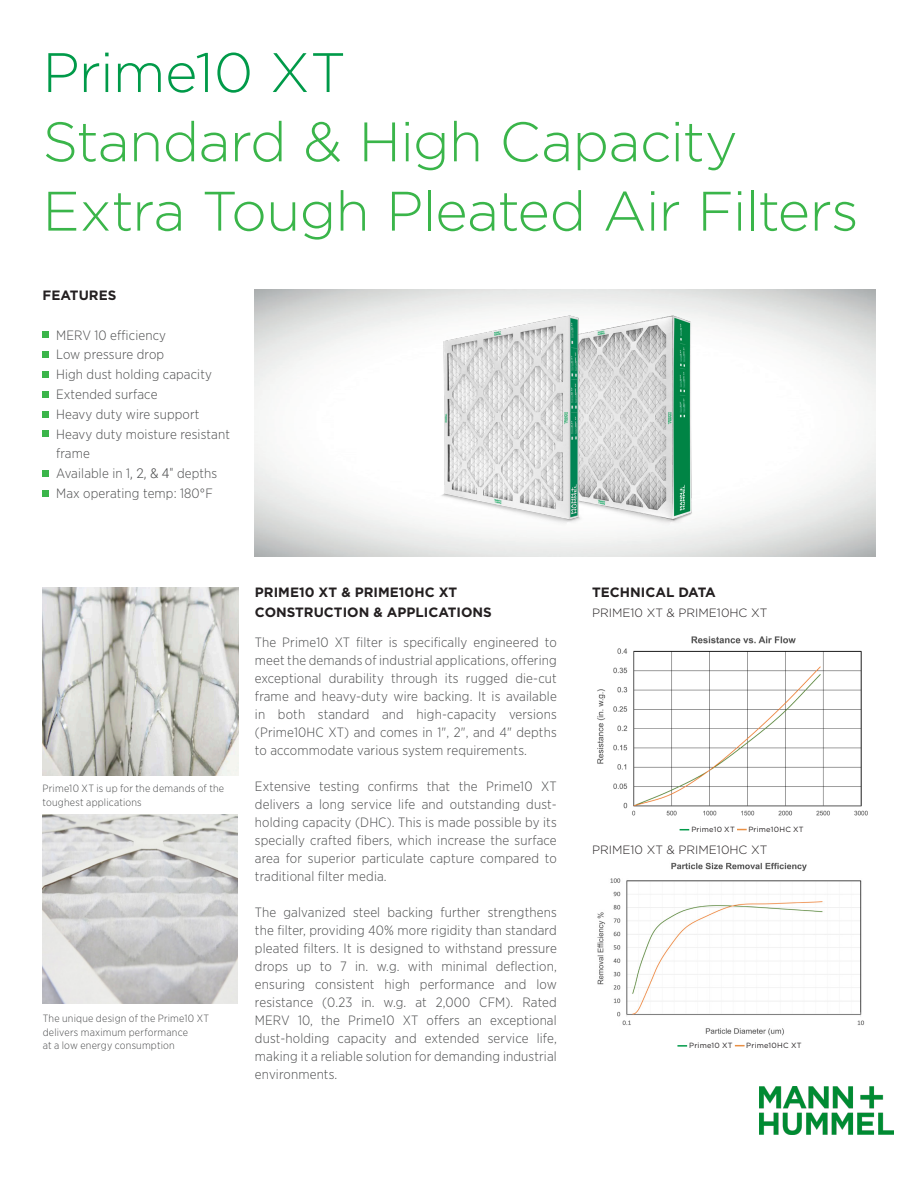
<style>
.page{position:relative;width:918px;height:1188px;background:#fff}
.page>*{position:absolute;margin:0;border:0;box-sizing:border-box;transform-origin:0 0}
.t1{font:300 55.5px/69.3px "Gotham";letter-spacing:-.015em;color:#3ab54a}
.t2{font:300 55.5px "Gotham";letter-spacing:-.015em;color:#009a49}
.t3{font:300 13.5px/18px "Gotham Narrow";letter-spacing:.01em;color:#4b4c4d;text-align:justify}
.t4{font:700 13.5px/19.8px "Gotham";color:#231f20}
.t5{font:300 12px "Gotham";color:#231f20}
.t6{font:300 10.5px/13.5px "Gotham Narrow";letter-spacing:.02em;color:#4b4c4d}
.t7{font:7.5px "Gotham";letter-spacing:.03em;color:#231f20}
.s1{font-family:"Roboto"}
</style>
<div class="page">
<img style="left:759px;top:1086px;width:134px;height:49px">
<svg style="left:43px;top:332px;width:6px;height:6px"></svg>
<svg style="left:43px;top:352px;width:6px;height:6px"></svg>
<div style="left:43px;top:371px;width:6px;height:7px;background:#3ab54a"></div>
<svg style="left:43px;top:391px;width:6px;height:6px"></svg>
<svg style="left:43px;top:411px;width:6px;height:6px"></svg>
<svg style="left:43px;top:431px;width:6px;height:6px"></svg>
<div style="left:43px;top:470px;width:6px;height:7px;background:#3ab54a"></div>
<svg style="left:43px;top:490px;width:6px;height:6px"></svg>
<img style="left:590px;top:291px;width:103px;height:260px">
<img style="left:437px;top:291px;width:153px;height:260px">
<img style="left:597px;top:636px;width:271px;height:180px">
<img style="left:597px;top:862px;width:268px;height:174px">
<svg style="left:677px;top:1045px;width:10px;height:2px"></svg>
<img style="left:43px;top:587px;width:195px;height:189px">
<img style="left:43px;top:815px;width:195px;height:189px">
<h1 class="t2" style="left:43px;top:37px;width:305px">Prime10 XT</h1>
<h1 class="t1" style="left:43px;top:106px;width:818px">Standard &amp; High Capacity<br>Extra Tough Pleated Air Filters</h1>
<p class="t4" style="left:43px;top:285px;width:75px">FEATURES</p>
<p class="t3" style="left:56px;top:325px;width:175px;line-height:19.8px;text-align:left">MERV 10 efficiency<br>Low pressure drop<br>High dust holding capacity<br>Extended surface<br>Heavy duty wire support<br>Heavy duty moisture resistant frame<br>Available in 1<span class="s1">, 2, &amp; 4"</span> depths<br>Max operating temp: 180°F</p>
<p class="t6" style="left:43px;top:781px;width:183px">Prime10 XT is up for the demands of the toughest applications</p>
<p class="t6" style="left:43px;top:1012px;width:168px">The unique design of the Prime10 XT delivers maximum performance<br>at a low energy consumption</p>
<p class="t4" style="left:255px;top:582px;width:238px">PRIME10 XT &amp; PRIME10HC XT<br>CONSTRUCTION &amp; APPLICATIONS</p>
<p class="t4" style="left:592px;top:582px;width:125px">TECHNICAL DATA</p>
<p class="t5" style="left:592px;top:605px;width:177px">PRIME10 XT &amp; PRIME10HC XT</p>
<p class="t3" style="left:255px;top:633px;width:303px">The Prime10 XT filter is specifically engineered to meet the demands of industrial applications, offering exceptional durability through its rugged die-cut frame and heavy-duty wire backing. It is available in both standard and high-capacity versions (Prime10HC XT) and comes in 1", 2", and 4" depths to accommodate various system requirements.</p>
<p class="t3" style="left:255px;top:777px;width:303px">Extensive testing confirms that the Prime10 XT delivers a long service life and outstanding dust&shy;holding capacity (DHC). This is made possible by its specially crafted fibers, which increase the surface area for superior particulate capture compared to traditional filter media.</p>
<p class="t3" style="left:255px;top:903px;width:303px">The galvanized steel backing further strengthens the filter, providing 40% more rigidity than standard pleated filters. It is designed to withstand pressure drops up to 7 in. w.g. with minimal deflection, ensuring consistent high performance and low resistance (0.23 in. w.g. at 2,000 CFM). Rated MERV 10, the Prime10 XT offers an exceptional dust-holding capacity and extended service life, making it a reliable solution for demanding industrial environments.</p>
<p class="t7" style="left:691px;top:824px;width:45px">Prime10 XT</p>
<p class="t7" style="left:748px;top:824px;width:57px">Prime10HC XT</p>
<p class="t5" style="left:592px;top:842px;width:177px">PRIME10 XT &amp; PRIME10HC XT</p>
<p class="t7" style="left:689px;top:1041px;width:45px">Prime10 XT</p>
<p class="t7" style="left:746px;top:1041px;width:57px">Prime10HC XT</p>
</div>
